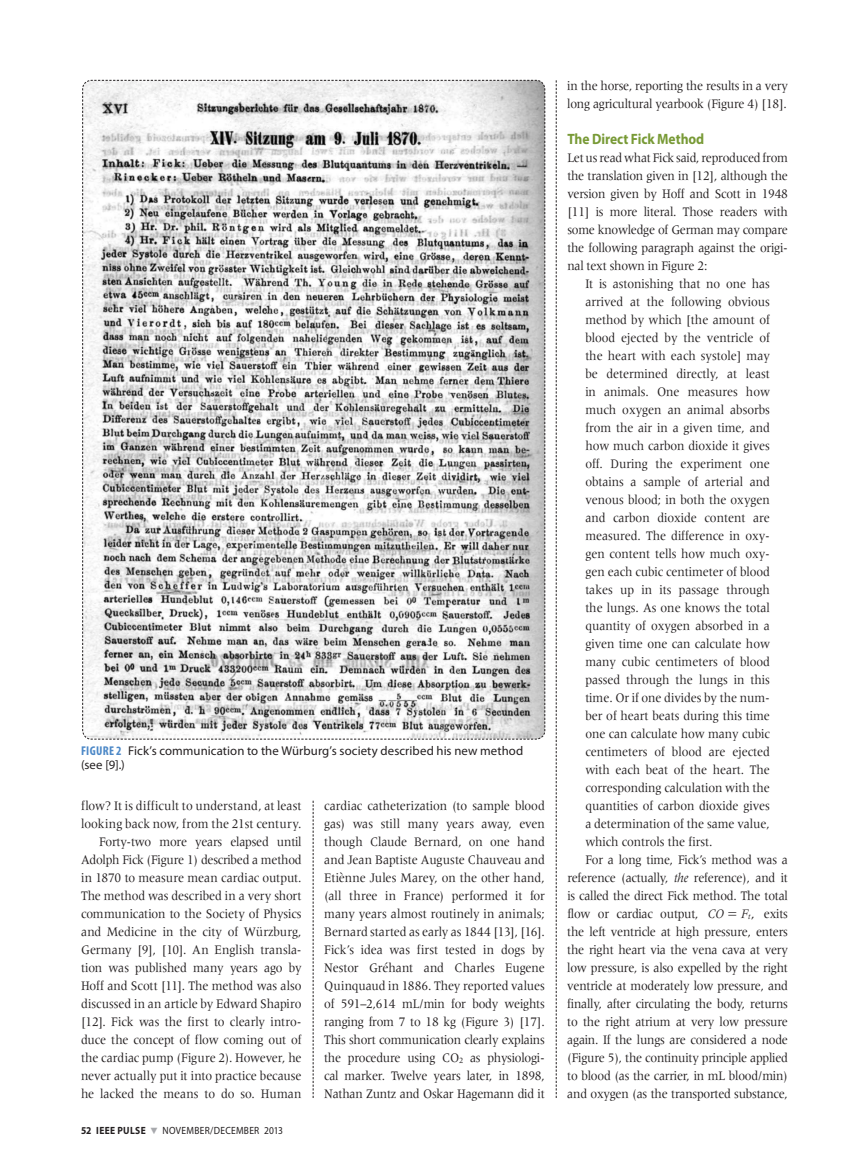
<style>
.page{position:relative;width:851px;height:1161px;background:#fff}
.page>*{position:absolute;margin:0;border:0;box-sizing:border-box;transform-origin:0 0}
.t1{font:700 15px "Myriad Pro";color:#789a36;scale:.9 1}
.t2{font:13.5px/18px "Meridien LT Std";letter-spacing:-.005em;color:#231f20;text-align:justify;scale:.9 1}
.t3{font:12.75px/14.2px "Myriad Pro";letter-spacing:.005em;color:#231f20}
.t4{font:10.5px "Myriad Pro";letter-spacing:.03em;color:#231f20;scale:.9 1}
.s1{font-weight:700;font-stretch:condensed;color:#4c88c7}
.s2{font-weight:700}
.s3{color:#a8a9ad}
.s4{font-style:italic}
.s5{font-family:"MM Times Roman"}
</style>
<div class="page">
<svg style="left:556px;top:80px;width:1px;height:1018px"></svg>
<svg style="left:313px;top:801px;width:1px;height:297px"></svg>
<svg style="left:82px;top:80px;width:463px;height:660px"></svg>
<p class="t3" style="left:81px;top:743px;width:443px"><span class="s1">FIGURE 2</span> Fick’s communication to the Würburg’s society described his new method (see [9].)</p>
<p class="t2" style="left:81px;top:797px;width:246px;text-align:right">flow? It is difficult to understand, at least looking back now, from the 21st century.<br>Forty-two more years elapsed until Adolph Fick (Figure 1) described a method in 1870 to measure mean cardiac output.<br>The method was described in a very short communication to the Society of Physics and Medicine in the city of Würzburg, Germany [9], [10]. An English transla&shy;tion was published many years ago by Hoff and Scott [11]. The method was also discussed in an article by Edward Shapiro [12]. Fick was the first to clearly intro&shy;duce the concept of flow coming out of the cardiac pump (Figure 2). However, he never actually put it into practice because he lacked the means to do so. Human</p>
<p class="t2" style="left:324px;top:797px;width:247px">cardiac catheterization (to sample blood gas) was still many years away, even though Claude Bernard, on one hand and Jean Baptiste Auguste Chauveau and Etiènne Jules Marey, on the other hand, (all three in France) performed it for many years almost routinely in animals; Bernard started as early as 1844 [13], [16].<br>Fick’s idea was first tested in dogs by Nestor Gréhant and Charles Eugene Quinquaud in 1886. They reported values of 591–2,614 mL/min for body weights ranging from 7 to 18 kg (Figure 3) [17].<br>This short communication clearly explains the procedure using CO<sub>2</sub> as physiologi&shy;cal marker. Twelve years later, in 1898, Nathan Zuntz and Oskar Hagemann did it</p>
<p class="t4" style="left:81px;top:1124px;width:226px"><span class="s2">52 ieee pulse</span> <span class="s3">▼</span> november/december 2013</p>
<p class="t2" style="left:567px;top:77px;width:247px">in the horse, reporting the results in a very long agricultural yearbook (Figure 4) [18].</p>
<p class="t1" style="left:567px;top:129px;width:154px">The Direct Fick Method</p>
<p class="t2" style="left:567px;top:149px;width:247px">Let us read what Fick said, reproduced from the translation given in [12], although the version given by Hoff and Scott in 1948 [11] is more literal. Those readers with some knowledge of German may compare the following paragraph against the origi&shy;nal text shown in Figure 2:</p>
<p class="t2" style="left:585px;top:275px;width:206px">It is astonishing that no one has</p>
<p class="t2" style="left:585px;top:293px;width:207px">arrived at the following obvious</p>
<p class="t2" style="left:585px;top:311px;width:206px">method by which [the amount of</p>
<p class="t2" style="left:585px;top:329px;width:206px">blood ejected by the ventricle of</p>
<p class="t2" style="left:585px;top:347px;width:206px">the heart with each systole] may</p>
<p class="t2" style="left:585px;top:365px;width:206px">be determined directly, at least</p>
<p class="t2" style="left:585px;top:383px;width:207px">in animals. One measures how</p>
<p class="t2" style="left:585px;top:401px;width:206px">much oxygen an animal absorbs</p>
<p class="t2" style="left:585px;top:419px;width:207px">from the air in a given time, and</p>
<p class="t2" style="left:585px;top:437px;width:206px">how much carbon dioxide it gives</p>
<p class="t2" style="left:585px;top:455px;width:206px">off. During the experiment one</p>
<p class="t2" style="left:585px;top:473px;width:206px">obtains a sample of arterial and</p>
<p class="t2" style="left:585px;top:491px;width:206px">venous blood; in both the oxygen</p>
<p class="t2" style="left:585px;top:509px;width:206px">and carbon dioxide content are</p>
<p class="t2" style="left:585px;top:527px;width:207px">measured. The difference in oxy-</p>
<p class="t2" style="left:585px;top:545px;width:207px">gen content tells how much oxy-</p>
<p class="t2" style="left:585px;top:563px;width:206px">gen each cubic centimeter of blood</p>
<p class="t2" style="left:585px;top:581px;width:206px">takes up in its passage through</p>
<p class="t2" style="left:585px;top:599px;width:206px">the lungs. As one knows the total</p>
<p class="t2" style="left:585px;top:616px;width:206px">quantity of oxygen absorbed in a</p>
<p class="t2" style="left:585px;top:634px;width:207px">given time one can calculate how</p>
<p class="t2" style="left:585px;top:652px;width:207px">many cubic centimeters of blood</p>
<p class="t2" style="left:585px;top:670px;width:206px">passed through the lungs in this</p>
<p class="t2" style="left:585px;top:688px;width:207px">time. Or if one divides by the num-</p>
<p class="t2" style="left:585px;top:706px;width:207px">ber of heart beats during this time</p>
<p class="t2" style="left:585px;top:724px;width:207px">one can calculate how many cubic</p>
<p class="t2" style="left:585px;top:742px;width:206px">centimeters of blood are ejected</p>
<p class="t2" style="left:585px;top:760px;width:206px">with each beat of the heart. The</p>
<p class="t2" style="left:585px;top:778px;width:207px">corresponding calculation with the</p>
<p class="t2" style="left:585px;top:796px;width:206px">quantities of carbon dioxide gives</p>
<p class="t2" style="left:585px;top:814px;width:206px">a determination of the same value,</p>
<p class="t2" style="left:585px;top:832px;width:143px">which controls the first.</p>
<p class="t2" style="left:585px;top:850px;width:227px">For a long time, Fick’s method was a</p>
<p class="t2" style="left:567px;top:868px;width:246px">reference (actually, <span class="s4">the</span> reference), and it</p>
<p class="t2" style="left:567px;top:886px;width:246px">is called the direct Fick method. The total</p>
<p class="t2" style="left:567px;top:904px;width:246px">flow or cardiac output, <span class="s4">CO</span> <span class="s5">=</span> <span class="s4">F</span><sub>t</sub>, exits</p>
<p class="t2" style="left:567px;top:923px;width:247px">the left ventricle at high pressure, enters</p>
<p class="t2" style="left:567px;top:941px;width:246px">the right heart via the vena cava at very</p>
<p class="t2" style="left:567px;top:959px;width:247px">low pressure, is also expelled by the right</p>
<p class="t2" style="left:567px;top:977px;width:246px">ventricle at moderately low pressure, and</p>
<p class="t2" style="left:567px;top:995px;width:247px">finally, after circulating the body, returns</p>
<p class="t2" style="left:567px;top:1013px;width:247px">to the right atrium at very low pressure</p>
<p class="t2" style="left:567px;top:1031px;width:247px">again. If the lungs are considered a node</p>
<p class="t2" style="left:567px;top:1049px;width:246px">(Figure 5), the continuity principle applied</p>
<p class="t2" style="left:567px;top:1067px;width:247px">to blood (as the carrier, in mL blood/min)</p>
<p class="t2" style="left:567px;top:1085px;width:246px">and oxygen (as the transported substance,</p>
</div>
